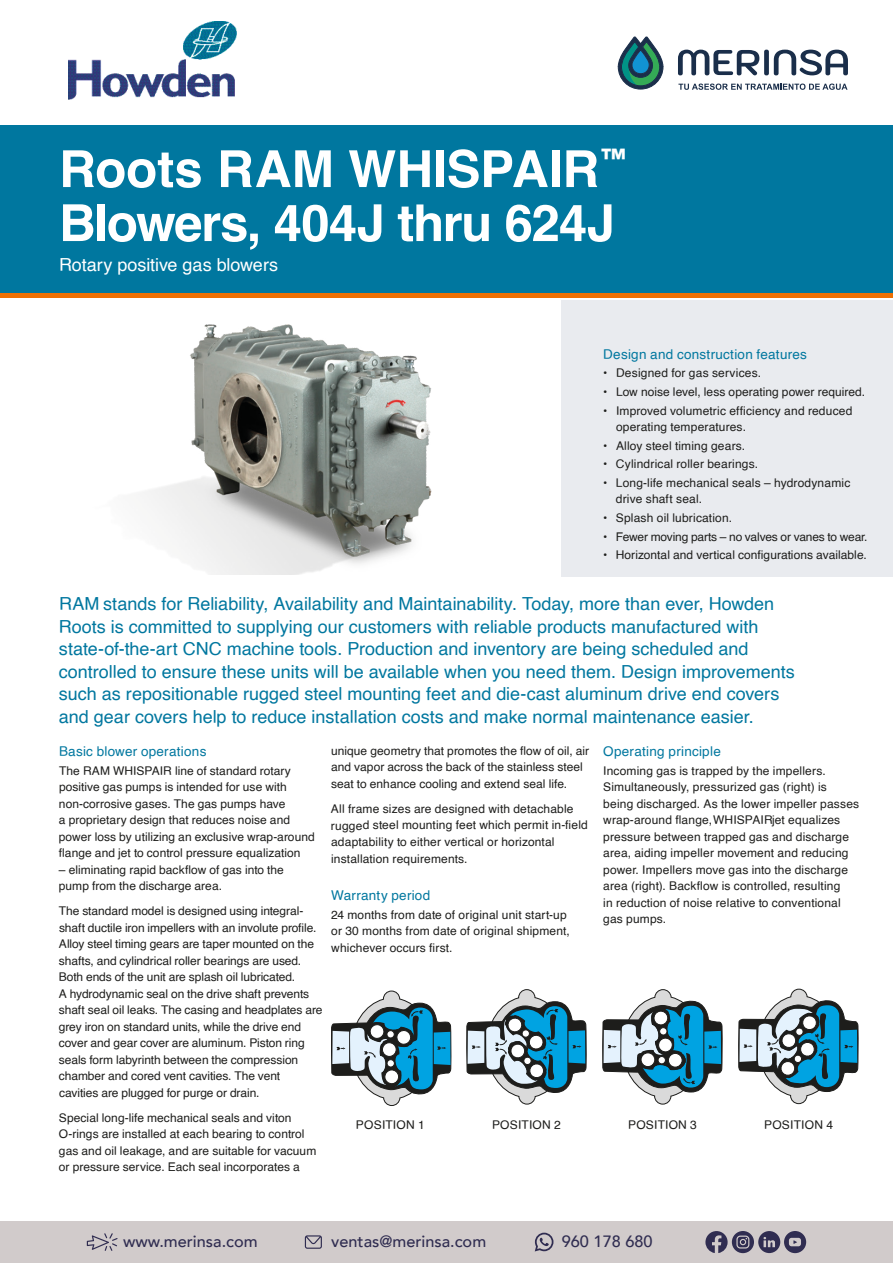
<style>
.page{position:relative;width:893px;height:1263px;background:#fff}
.page>*{position:absolute;margin:0;border:0;box-sizing:border-box;transform-origin:0 0}
.t1{font:700 51px/54px "Helvetica";letter-spacing:-.015em;color:#fff}
.t2{font:18px/22.5px "Helvetica";color:#00779f}
.t3{font:18px "Helvetica";color:#fff}
.t4{font:500 16.35px "Avenir";color:#302d51}
.t5{font:13.5px "Helvetica";letter-spacing:.02em;color:#00779f}
.t6{font:12px/16.5px "Helvetica";letter-spacing:.005em;color:#1d1d1b}
.t7{font:12px "Helvetica";letter-spacing:-.015em;color:#1d1d1b}
</style>
<div class="page">
<img style="left:68px;top:21px;width:168px;height:79px">
<div style="left:0;top:126px;width:892px;height:170px;background:#00779f"></div>
<div style="left:561px;top:300px;width:332px;height:276px;background:#e9ebef"></div>
<div style="left:0;top:293px;width:893px;height:5px;background:#ed7004"></div>
<img style="left:143px;top:324px;width:289px;height:251px">
<svg style="left:602px;top:989px;width:121px;height:116px"></svg>
<svg style="left:466px;top:989px;width:121px;height:116px"></svg>
<svg style="left:331px;top:990px;width:121px;height:116px"></svg>
<svg style="left:738px;top:989px;width:120px;height:115px"></svg>
<svg style="left:678px;top:50px;width:170px;height:25px"></svg>
<svg style="left:678px;top:84px;width:169px;height:6px"></svg>
<svg style="left:618px;top:36px;width:45px;height:54px"></svg>
<div style="left:0;top:1221px;width:893px;height:42px;background:#d1cbcb"></div>
<svg style="left:87px;top:1233px;width:31px;height:18px"></svg>
<svg style="left:305px;top:1235px;width:17px;height:14px"></svg>
<svg style="left:535px;top:1233px;width:18px;height:18px"></svg>
<svg style="left:705px;top:1231px;width:101px;height:22px"></svg>
<h1 class="t1" style="left:59px;top:141px;width:571px">Roots RAM WHISPAIR<sup>™<br></sup>Blowers, 404J thru 624J</h1>
<h2 class="t3" style="left:59px;top:250px;width:221px">Rotary positive gas blowers</h2>
<p class="t5" style="left:603px;top:343px;width:205px">Design and construction features</p>
<p class="t6" style="left:603px;top:365px;width:159px">• Designed for gas services.</p>
<p class="t6" style="left:603px;top:384px;width:263px">• Low noise level, less operating power required.</p>
<p class="t6" style="left:616px;top:402px;width:238px;text-indent:-13px">• Improved volumetric efficiency and reduced operating temperatures.</p>
<p class="t6" style="left:603px;top:437px;width:144px">• Alloy steel timing gears.</p>
<p class="t6" style="left:603px;top:456px;width:156px">• Cylindrical roller bearings.</p>
<p class="t6" style="left:616px;top:475px;width:236px;text-indent:-13px">• Long-life mechanical seals – hydrodynamic drive shaft seal.</p>
<p class="t6" style="left:603px;top:510px;width:130px">• Splash oil lubrication.</p>
<p class="t7" style="left:603px;top:527px;width:266px">• Fewer moving parts – no valves or vanes to wear.</p>
<p class="t6" style="left:603px;top:547px;width:265px">• Horizontal and vertical configurations available.</p>
<p class="t2" style="left:59px;top:593px;width:737px">RAM stands for Reliability, Availability and Maintainability. Today, more than ever, Howden Roots is committed to supplying our customers with reliable products manufactured with state-of-the-art CNC machine tools. Production and inventory are being scheduled and controlled to ensure these units will be available when you need them. Design improvements such as repositionable rugged steel mounting feet and die-cast aluminum drive end covers and gear covers help to reduce installation costs and make normal maintenance easier.</p>
<p class="t5" style="left:59px;top:741px;width:149px">Basic blower operations</p>
<p class="t6" style="left:59px;top:762px;width:257px">The RAM WHISPAIR line of standard rotary positive gas pumps is intended for use with non-corrosive gases. The gas pumps have<br>a proprietary design that reduces noise and power loss by utilizing an exclusive wrap-around flange and jet to control pressure equalization</p>
<p class="t6" style="left:59px;top:861px;width:227px">– eliminating rapid backflow of gas into the pump from the discharge area.</p>
<p class="t6" style="left:59px;top:903px;width:265px">The standard model is designed using integral&shy;shaft ductile iron impellers with an involute profile.<br>Alloy steel timing gears are taper mounted on the shafts, and cylindrical roller bearings are used.<br>Both ends of the unit are splash oil lubricated.<br>A hydrodynamic seal on the drive shaft prevents shaft seal oil leaks. The casing and headplates are grey iron on standard units, while the drive end cover and gear cover are aluminum. Piston ring seals form labyrinth between the compression chamber and cored vent cavities. The vent cavities are plugged for purge or drain.</p>
<p class="t6" style="left:59px;top:1109px;width:259px">Special long-life mechanical seals and viton O-rings are installed at each bearing to control gas and oil leakage, and are suitable for vacuum or pressure service. Each seal incorporates a</p>
<p class="t6" style="left:331px;top:743px;width:260px">unique geometry that promotes the flow of oil, air and vapor across the back of the stainless steel seat to enhance cooling and extend seal life.</p>
<p class="t6" style="left:331px;top:801px;width:258px">All frame sizes are designed with detachable rugged steel mounting feet which permit in-field adaptability to either vertical or horizontal installation requirements.</p>
<p class="t5" style="left:331px;top:885px;width:101px">Warranty period</p>
<p class="t6" style="left:331px;top:907px;width:240px">24 months from date of original unit start-up or 30 months from date of original shipment, whichever occurs first.</p>
<p class="t5" style="left:603px;top:741px;width:119px">Operating principle</p>
<p class="t6" style="left:603px;top:762px;width:258px">Incoming gas is trapped by the impellers.<br>Simultaneously, pressurized gas (right) is being discharged. As the lower impeller passes wrap-around flange, WHISPAIRjet equalizes pressure between trapped gas and discharge area, aiding impeller movement and reducing power. Impellers move gas into the discharge area (right). Backflow is controlled, resulting<br>in reduction of noise relative to conventional gas pumps.</p>
<p class="t6" style="left:356px;top:1116px;width:70px">POSITION 1</p>
<p class="t6" style="left:492px;top:1116px;width:70px">POSITION 2</p>
<p class="t6" style="left:628px;top:1116px;width:70px">POSITION 3</p>
<p class="t6" style="left:764px;top:1116px;width:70px">POSITION 4</p>
<h3 class="t4" style="left:123px;top:1227px;width:136px">www.merinsa.com</h3>
<h3 class="t4" style="left:331px;top:1227px;width:156px">ventas@merinsa.com</h3>
<h3 class="t4" style="left:562px;top:1227px;width:92px">960 178 680</h3>
</div>
